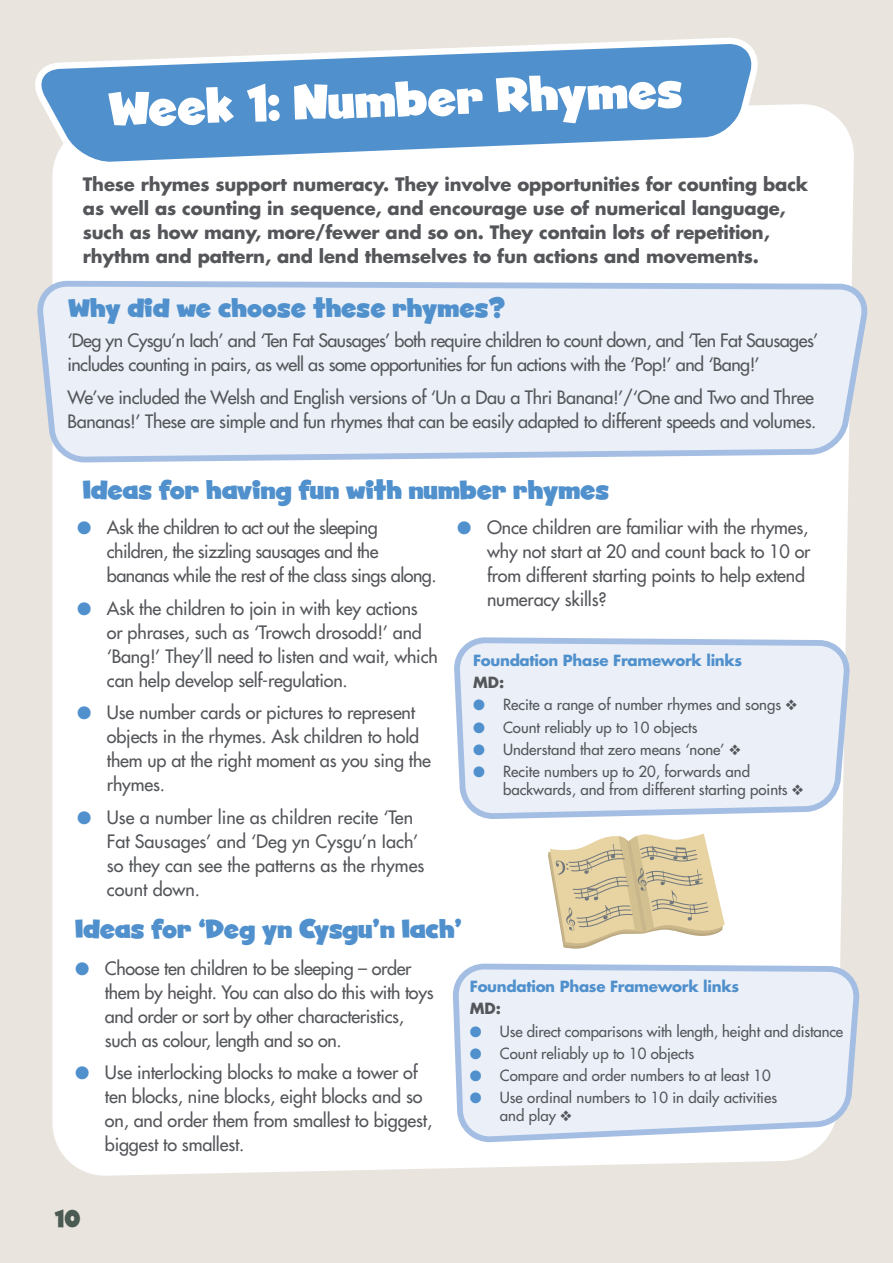
<style>
.page{position:relative;width:893px;height:1263px;background:#e9e5de}
.page>*{position:absolute;margin:0;border:0;box-sizing:border-box;transform-origin:0 0}
.t1{font:50.7px "Ghost Kid AOE";color:#fff}
.Subs{font:27px "Ghost Kid AOE";color:#5090cc}
.t2{font:24px "Ghost Kid AOE";color:#4b5a52}
.Body_2{font:18px/24px "Futura LT";letter-spacing:-.01em;color:#54565a}
.Body_2-2{font:18px/24px "Futura LT";letter-spacing:-.03em;color:#54565a}
.Body_2-3{font:700 18px/24px "Futura CE";letter-spacing:-.01em;color:#54565a}
.Body_3{font:500 15px/18px "Futura CE";color:#54565a}
.Sub_2{font:700 15px "Futura CE";letter-spacing:-.02em;color:#5090cc}
.Sub_2-2{font:700 15px "Futura CE";color:#54565a}
.s1{color:#5090cc}
</style>
<div class="page">
<div style="left:52px;top:104px;width:802px;height:1072px;background:#fff"></div>
<svg style="left:35px;top:38px;width:728px;height:134px;background:#89b3d9"></svg>
<svg style="left:451px;top:637px;width:397px;height:185px;background:#e6ecf6"></svg>
<svg style="left:450px;top:963px;width:407px;height:183px;background:#e6ecf6"></svg>
<svg style="left:37px;top:281px;width:830px;height:185px;background:#e6ecf6"></svg>
<svg style="left:548px;top:833px;width:177px;height:118px;background:#e1d3b3"></svg>
<svg style="left:589px;top:979px;width:119px;height:11px"></svg>
<p class="t1" style="left:108px;top:80px;width:576px;rotate:-2deg">Week 1: Number Rhymes</p>
<p class="Body_2-3" style="left:83px;top:171px;width:727px">These rhymes support numeracy. They involve opportunities for counting back as well as counting in sequence, and encourage use of numerical language, such as how many, more/fewer and so on. They contain lots of repetition, rhythm and pattern, and lend themselves to fun actions and movements.</p>
<p class="Subs" style="left:68px;top:292px;width:439px">Why did we choose these rhymes?</p>
<p class="Body_2-2" style="left:67px;top:328px;width:752px">‘Deg yn Cysgu’n Iach’ and ‘Ten Fat Sausages’ both require children to count down, and ‘Ten Fat Sausages’ includes counting in pairs, as well as some opportunities for fun actions with the ‘Pop!’ and ‘Bang!’</p>
<p class="Body_2" style="left:67px;top:385px;width:750px">We’ve included the Welsh and English versions of ‘Un a Dau a Thri Banana!’/‘One and Two and Three<br>Bananas!’ These are simple and fun rhymes that can be easily adapted to different speeds and volumes.</p>
<p class="Subs" style="left:83px;top:474px;width:528px">Ideas for having fun with number rhymes</p>
<p class="Body_2-2" style="left:107px;top:515px;width:331px;text-indent:-30px"><span class="s1">●</span> Ask the children to act out the sleeping children, the sizzling sausages and the bananas while the rest of the class sings along.</p>
<p class="Body_2" style="left:107px;top:596px;width:332px;text-indent:-30px"><span class="s1">●</span> Ask the children to join in with key actions or phrases, such as ‘Trowch drosodd!’ and ‘Bang!’ They’ll need to listen and wait, which can help develop self-regulation.</p>
<p class="Body_2" style="left:107px;top:700px;width:326px;text-indent:-30px"><span class="s1">●</span> Use number cards or pictures to represent objects in the rhymes. Ask children to hold them up at the right moment as you sing the rhymes.</p>
<p class="Body_2" style="left:107px;top:805px;width:319px;text-indent:-30px"><span class="s1">●</span> Use a number line as children recite ‘Ten Fat Sausages’ and ‘Deg yn Cysgu’n Iach’ so they can see the patterns as the rhymes count down.</p>
<p class="Body_2" style="left:487px;top:515px;width:325px;text-indent:-30px"><span class="s1">●</span> Once children are familiar with the rhymes, why not start at 20 and count back to 10 or from different starting points to help extend numeracy skills?</p>
<p class="Sub_2" style="left:473px;top:649px;width:271px">Foundation Phase Framework links</p>
<p class="Sub_2-2" style="left:473px;top:671px;width:33px">MD:</p>
<p class="Body_3" style="left:473px;top:695px;width:326px"><span class="s1">●</span> Recite a range of number rhymes and songs ❖</p>
<p class="Body_3" style="left:473px;top:717px;width:226px"><span class="s1">●</span> Count reliably up to 10 objects</p>
<p class="Body_3" style="left:473px;top:740px;width:269px"><span class="s1">●</span> Understand that zero means ‘none’ ❖</p>
<p class="Body_3" style="left:503px;top:762px;width:302px;text-indent:-30px"><span class="s1">●</span> Recite numbers up to 20, forwards and backwards, and from different starting points ❖</p>
<p class="Subs" style="left:75px;top:913px;width:388px">Ideas for ‘Deg yn Cysgu’n Iach’</p>
<p class="Body_2" style="left:105px;top:956px;width:330px;text-indent:-30px"><span class="s1">●</span> Choose ten children to be sleeping – order them by height. You can also do this with toys and order or sort by other characteristics, such as colour, length and so on.</p>
<p class="Body_2" style="left:105px;top:1060px;width:329px;text-indent:-30px"><span class="s1">●</span> Use interlocking blocks to make a tower of ten blocks, nine blocks, eight blocks and so on, and order them from smallest to biggest, biggest to smallest.</p>
<p class="Sub_2" style="left:470px;top:975px;width:271px">Foundation Phase Framework links</p>
<p class="Sub_2-2" style="left:470px;top:998px;width:33px">MD:</p>
<p class="Body_3" style="left:470px;top:1021px;width:375px"><span class="s1">●</span> Use direct comparisons with length, height and distance</p>
<p class="Body_3" style="left:470px;top:1044px;width:226px"><span class="s1">●</span> Count reliably up to 10 objects</p>
<p class="Body_3" style="left:470px;top:1066px;width:302px"><span class="s1">●</span> Compare and order numbers to at least 10</p>
<p class="Body_3" style="left:500px;top:1088px;width:279px;text-indent:-30px"><span class="s1">●</span> Use ordinal numbers to 10 in daily activities and play ❖</p>
<p class="t2" style="left:55px;top:1204px;width:27px">10</p>
</div>
